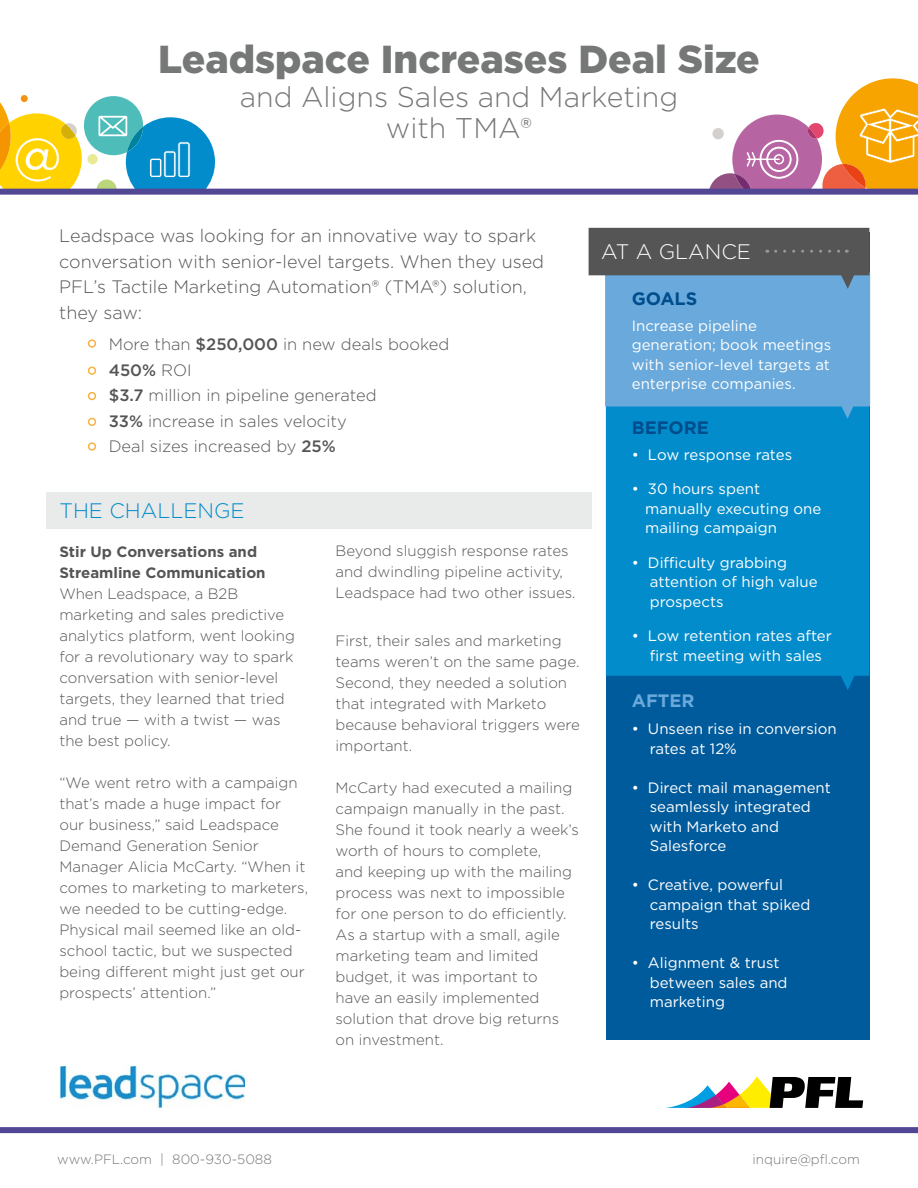
<style>
.page{position:relative;width:918px;height:1188px;background:#fff}
.page>*{position:absolute;margin:0;border:0;box-sizing:border-box;transform-origin:0 0}
.t1{font:900 39px "Gotham";color:#767877}
.t2{font:300 28.5px/31.5px "Gotham";color:#767877;text-align:center}
.t3{font:300 21px "Gotham";color:#038ccb}
.t4{font:300 21px "Gotham";color:#fff}
.t5{font:300 18px/25.5px "Gotham";color:#545554}
.t6{font:700 18px "Gotham";color:#004d8d}
.t7{font:700 18px "Gotham";color:#69a9db}
.t8{font:300 16.5px/25.5px "Gotham";color:#545554}
.t9{font:300 15px/21px "Gotham";color:#545554}
.t10{font:15px/19.5px "Gotham";color:#fff}
.t11{font:700 15px/21px "Gotham";color:#545554}
.t12{font:300 13.5px "Gotham";color:#767877}
.s1{font-weight:400}
.s2{font-weight:500}
</style>
<div class="page">
<div style="left:46px;top:492px;width:546px;height:36px;background:#e9eaea"></div>
<div style="left:606px;top:232px;width:263px;height:808px;background:#005b9c"></div>
<div style="left:606px;top:419px;width:263px;height:257px;background:#038ccb"></div>
<svg style="left:0;top:95px;width:215px;height:94px"></svg>
<svg style="left:709px;top:78px;width:209px;height:111px"></svg>
<div style="left:0;top:1127px;width:918px;height:6px;background:#524795"></div>
<svg style="left:666px;top:1076px;width:197px;height:32px"></svg>
<div style="left:0;top:189px;width:918px;height:6px;background:#524795"></div>
<img style="left:59px;top:1065px;width:185px;height:44px">
<svg style="left:589px;top:228px;width:282px;height:191px;background:#6496ba"></svg>
<svg style="left:840px;top:675px;width:15px;height:15px"></svg>
<div style="left:88px;top:339px;width:8px;height:9px;border:2px solid #fab141;border-radius:50%"></div>
<div style="left:88px;top:367px;width:8px;height:8px;border:2px solid #fab141;border-radius:50%"></div>
<div style="left:88px;top:392px;width:8px;height:8px;border:2px solid #fab141;border-radius:50%"></div>
<div style="left:88px;top:418px;width:8px;height:8px;border:2px solid #fab141;border-radius:50%"></div>
<div style="left:88px;top:442px;width:8px;height:9px;border:2px solid #fab141;border-radius:50%"></div>
<h1 class="t1" style="left:158px;top:32px;width:603px">Leadspace Increases Deal Size</h1>
<h2 class="t2" style="left:240px;top:80px;width:440px">and Aligns Sales and Marketing with TMA<span class="s1">®</span></h2>
<p class="t5" style="left:59px;top:223px;width:486px">Leadspace was looking for an innovative way to spark conversation with senior-level targets. When they used PFL’s Tactile Marketing Automation® (TMA®) solution, they saw:</p>
<p class="t8" style="left:109px;top:331px;width:342px">More than <span class="s2">$250,000</span> in new deals booked<br><span class="s2">450%</span> ROI<br><span class="s2">$3.7</span> million in pipeline generated<br><span class="s2">33%</span> increase in sales velocity<br>Deal sizes increased by <span class="s2">25%</span></p>
<h3 class="t3" style="left:59px;top:497px;width:187px">THE CHALLENGE</h3>
<p class="t11" style="left:59px;top:541px;width:208px">Stir Up Conversations and<br>Streamline Communication</p>
<p class="t9" style="left:59px;top:582px;width:237px">When Leadspace, a B2B marketing and sales predictive analytics platform, went looking for a revolutionary way to spark conversation with senior-level targets, they learned that tried and true — with a twist — was the best policy.</p>
<p class="t9" style="left:59px;top:771px;width:250px">“We went retro with a campaign that’s made a huge impact for our business,” said Leadspace<br>Demand Generation Senior<br>Manager Alicia McCarty. “When it comes to marketing to marketers, we needed to be cutting-edge.<br>Physical mail seemed like an old&shy;school tactic, but we suspected being different might just get our prospects’ attention.”</p>
<p class="t9" style="left:336px;top:540px;width:242px">Beyond sluggish response rates and dwindling pipeline activity,<br>Leadspace had two other issues.</p>
<p class="t9" style="left:336px;top:630px;width:246px">First, their sales and marketing teams weren’t on the same page.<br>Second, they needed a solution that integrated with Marketo because behavioral triggers were important.</p>
<p class="t9" style="left:336px;top:777px;width:245px">McCarty had executed a mailing campaign manually in the past.<br>She found it took nearly a week’s worth of hours to complete,<br>and keeping up with the mailing process was next to impossible for one person to do efficiently.<br>As a startup with a small, agile marketing team and limited budget, it was important to<br>have an easily implemented solution that drove big returns on investment.</p>
<h3 class="t4" style="left:601px;top:239px;width:151px">AT A GLANCE</h3>
<p class="t6" style="left:632px;top:287px;width:67px">GOALS</p>
<p class="t10" style="left:632px;top:316px;width:201px">Increase pipeline generation; book meetings with senior-level targets at enterprise companies.</p>
<p class="t6" style="left:632px;top:416px;width:79px">BEFORE</p>
<p class="t10" style="left:632px;top:445px;width:162px">• Low response rates</p>
<p class="t10" style="left:645px;top:479px;width:178px;text-indent:-14px">• 30 hours spent manually executing one mailing campaign</p>
<p class="t10" style="left:650px;top:553px;width:169px;text-indent:-18px">• Difficulty grabbing attention of high value prospects</p>
<p class="t10" style="left:632px;top:626px;width:202px;text-align:center">• Low retention rates after first meeting with sales</p>
<p class="t7" style="left:632px;top:689px;width:64px">AFTER</p>
<p class="t10" style="left:650px;top:719px;width:188px;text-indent:-18px">• Unseen rise in conversion rates at 12%</p>
<p class="t10" style="left:650px;top:778px;width:183px;text-indent:-18px">• Direct mail management seamlessly integrated with Marketo and<br>Salesforce</p>
<p class="t10" style="left:650px;top:875px;width:162px;text-indent:-18px">• Creative, powerful campaign that spiked results</p>
<p class="t10" style="left:650px;top:953px;width:139px;text-indent:-18px">• Alignment &amp; trust between sales and marketing</p>
<p class="t12" style="left:57px;top:1150px;width:216px">www.PFL.com | 800-930-5088</p>
<p class="t12" style="left:753px;top:1150px;width:109px">inquire@pfl.com</p>
</div>
